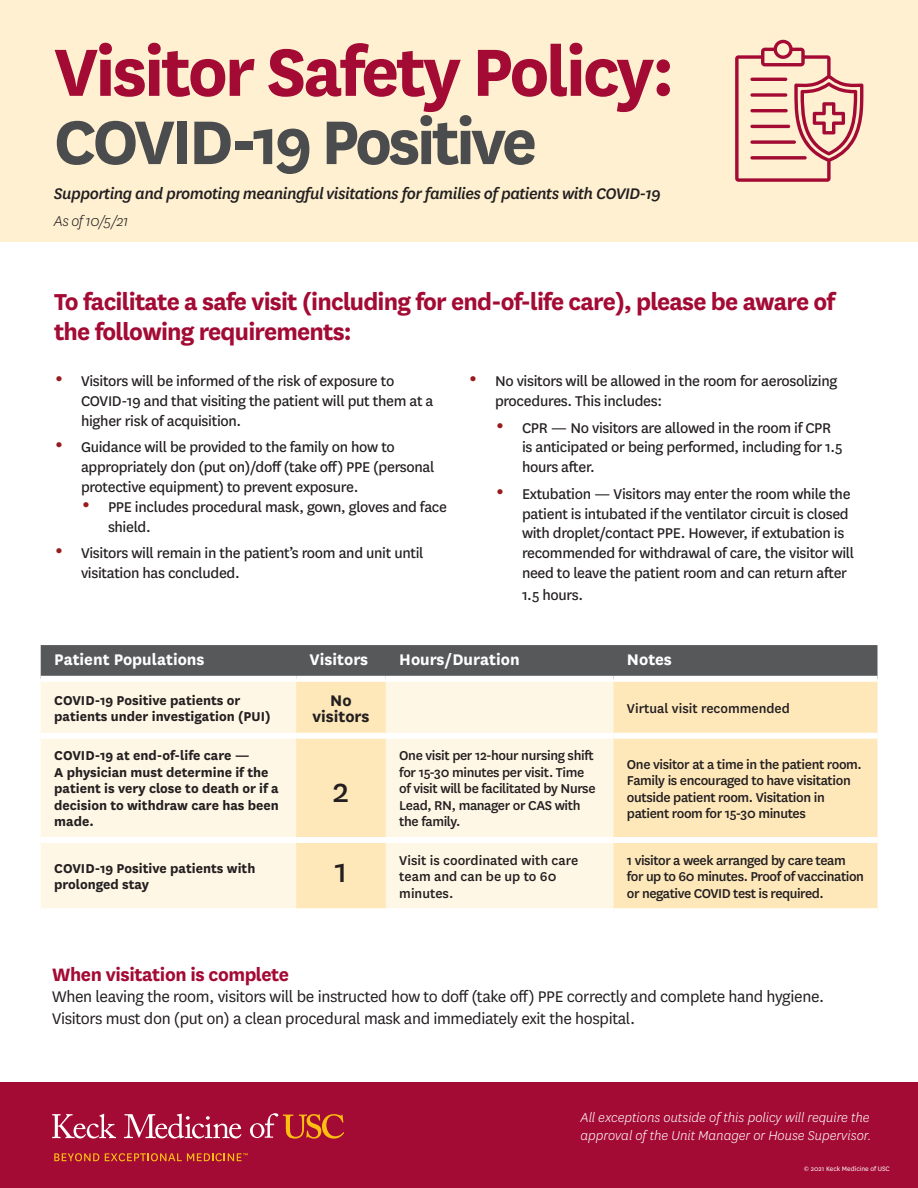
<style>
.page{position:relative;width:918px;height:1188px;background:#fff}
.page>*{position:absolute;margin:0;border:0;box-sizing:border-box;transform-origin:0 0}
.t1{font:700 78px "National";letter-spacing:-.04em;color:#a30a34}
.t2{font:700 72px "National";letter-spacing:-.05em;color:#4b4c4d}
.t3{font:37.5px "National";color:#231f20}
.t4{font:700 27px/30px "National";letter-spacing:-.03em;color:#a30a34}
.t5{font:700 21px "National";letter-spacing:-.02em;color:#a30a34}
.t6{font:18px "National";letter-spacing:-.02em;color:#231f20}
.t7{font:italic 500 18px "National";letter-spacing:-.03em;color:#231f20}
.t8{font:700 18px "National";color:#fff}
.t9{font:700 18px/16.5px "National";color:#231f20;text-align:center}
.t10{font:16.5px/19.8px "National";letter-spacing:-.02em;color:#231f20}
.t11{font:italic 300 16.5px "National";letter-spacing:-.03em;color:#231f20}
.t12{font:500 15px/16.5px "National";letter-spacing:-.025em;color:#231f20}
.t13{font:700 15px/16.5px "National";color:#231f20}
.t14{font:italic 300 15px/18px "National";color:#fff}
.t15{font:500 15px/16.5px "National";color:#231f20}
.t16{font:7.5px "National";color:#fff}
.s1{font-size:30px;color:#991b1e}
</style>
<div class="page">
<div style="left:0;top:1082px;width:918px;height:106px;background:#a30a34"></div>
<div style="left:0;top:0;width:918px;height:241px;background:#fef0d0"></div>
<svg style="left:735px;top:40px;width:128px;height:142px"></svg>
<div style="left:41px;top:645px;width:837px;height:34px;background:#57585a"></div>
<div style="left:41px;top:682px;width:255px;height:226px;background:#fef7e6"></div>
<svg style="left:296px;top:679px;width:582px;height:232px;background:#feedcb"></svg>
<div style="left:41px;top:733px;width:255px;height:6px;background:#fff"></div>
<div style="left:296px;top:733px;width:90px;height:6px;background:#fff"></div>
<div style="left:386px;top:733px;width:227px;height:6px;background:#fff"></div>
<div style="left:613px;top:733px;width:264px;height:6px;background:#fff"></div>
<div style="left:41px;top:837px;width:255px;height:6px;background:#fff"></div>
<div style="left:296px;top:837px;width:90px;height:6px;background:#fff"></div>
<div style="left:386px;top:837px;width:227px;height:6px;background:#fff"></div>
<div style="left:613px;top:837px;width:264px;height:6px;background:#fff"></div>
<div style="left:296px;top:908px;width:90px;height:6px;background:#fff"></div>
<div style="left:386px;top:908px;width:227px;height:6px;background:#fff"></div>
<div style="left:613px;top:908px;width:264px;height:6px;background:#fff"></div>
<div style="left:41px;top:676px;width:255px;height:6px;background:#fff"></div>
<div style="left:296px;top:676px;width:90px;height:6px;background:#fff"></div>
<div style="left:386px;top:676px;width:227px;height:6px;background:#fff"></div>
<div style="left:613px;top:676px;width:264px;height:6px;background:#fff"></div>
<svg style="left:52px;top:1114px;width:64px;height:24px"></svg>
<svg style="left:124px;top:1114px;width:117px;height:25px"></svg>
<svg style="left:250px;top:1113px;width:94px;height:26px"></svg>
<svg style="left:54px;top:1153px;width:45px;height:8px"></svg>
<svg style="left:105px;top:1153px;width:143px;height:8px"></svg>
<p class="t1" style="left:54px;top:17px;width:622px">Visitor Safety Policy:</p>
<p class="t2" style="left:54px;top:91px;width:485px">COVID-19 Positive</p>
<p class="t7" style="left:54px;top:182px;width:608px">Supporting and promoting meaningful visitations for families of patients with COVID-19</p>
<p class="t11" style="left:54px;top:211px;width:76px">As of 10/5/21</p>
<p class="t4" style="left:54px;top:284px;width:783px">To facilitate a safe visit (including for end-of-life care), please be aware of the following requirements:</p>
<p class="t10" style="left:81px;top:370px;width:354px;text-indent:-27px"><span class="s1">•</span> Visitors will be informed of the risk of exposure to<br>COVID-19 and that visiting the patient will put them at a higher risk of acquisition.</p>
<p class="t10" style="left:81px;top:437px;width:355px;text-indent:-27px"><span class="s1">•</span> Guidance will be provided to the family on how to appropriately don (put on)/doff (take off) PPE (personal protective equipment) to prevent exposure.</p>
<p class="t10" style="left:108px;top:496px;width:341px;text-indent:-27px"><span class="s1">•</span> PPE includes procedural mask, gown, gloves and face shield.</p>
<p class="t10" style="left:81px;top:542px;width:344px;text-indent:-27px"><span class="s1">•</span> Visitors will remain in the patient’s room and unit until visitation has concluded.</p>
<p class="t10" style="left:495px;top:370px;width:344px;text-indent:-27px"><span class="s1">•</span> No visitors will be allowed in the room for aerosolizing procedures. This includes:</p>
<p class="t10" style="left:522px;top:417px;width:322px;text-indent:-27px"><span class="s1">•</span> CPR — No visitors are allowed in the room if CPR is anticipated or being performed, including for 1.5 hours after.</p>
<p class="t10" style="left:522px;top:483px;width:334px;text-indent:-27px"><span class="s1">•</span> Extubation — Visitors may enter the room while the patient is intubated if the ventilator circuit is closed with droplet/contact PPE. However, if extubation is recommended for withdrawal of care, the visitor will need to leave the patient room and can return after</p>
<p class="t10" style="left:522px;top:584px;width:63px">1.5 hours.</p>
<p class="t8" style="left:54px;top:647px;width:152px">Patient Populations</p>
<p class="t8" style="left:310px;top:647px;width:60px">Visitors</p>
<p class="t8" style="left:399px;top:647px;width:122px">Hours/Duration</p>
<p class="t8" style="left:627px;top:647px;width:47px">Notes</p>
<p class="t13" style="left:54px;top:691px;width:218px">COVID-19 Positive patients or patients under investigation (PUI)</p>
<p class="t9" style="left:313px;top:691px;width:58px">No visitors</p>
<p class="t15" style="left:627px;top:699px;width:165px">Virtual visit recommended</p>
<p class="t13" style="left:54px;top:747px;width:197px">COVID-19 at end-of-life care —</p>
<p class="t13" style="left:54px;top:763px;width:226px">A physician must determine if the patient is very close to death or if a decision to withdraw care has been made.</p>
<p class="t12" style="left:399px;top:747px;width:198px">One visit per 12-hour nursing shift for 15-30 minutes per visit. Time of visit will be facilitated by Nurse<br>Lead, RN, manager or CAS with the family.</p>
<p class="t12" style="left:627px;top:755px;width:237px">One visitor at a time in the patient room.<br>Family is encouraged to have visitation outside patient room. Visitation in patient room for 15-30 minutes</p>
<p class="t3" style="left:333px;top:765px;width:18px">2</p>
<p class="t13" style="left:54px;top:859px;width:203px">COVID-19 Positive patients with prolonged stay</p>
<p class="t3" style="left:334px;top:845px;width:15px">1</p>
<p class="t15" style="left:399px;top:851px;width:181px">Visit is coordinated with care team and can be up to 60 minutes.</p>
<p class="t12" style="left:627px;top:851px;width:239px">1 visitor a week arranged by care team for up to 60 minutes. Proof of vaccination or negative COVID test is required.</p>
<p class="t5" style="left:52px;top:959px;width:238px">When visitation is complete</p>
<p class="t6" style="left:52px;top:985px;width:774px">When leaving the room, visitors will be instructed how to doff (take off) PPE correctly and complete hand hygiene.</p>
<p class="t6" style="left:52px;top:1007px;width:585px">Visitors must don (put on) a clean procedural mask and immediately exit the hospital.</p>
<p class="t14" style="left:580px;top:1108px;width:293px">All exceptions outside of this policy will require the approval of the Unit Manager or House Supervisor.</p>
<p class="t16" style="left:804px;top:1164px;width:87px">© 2021 Keck Medicine of USC</p>
</div>
